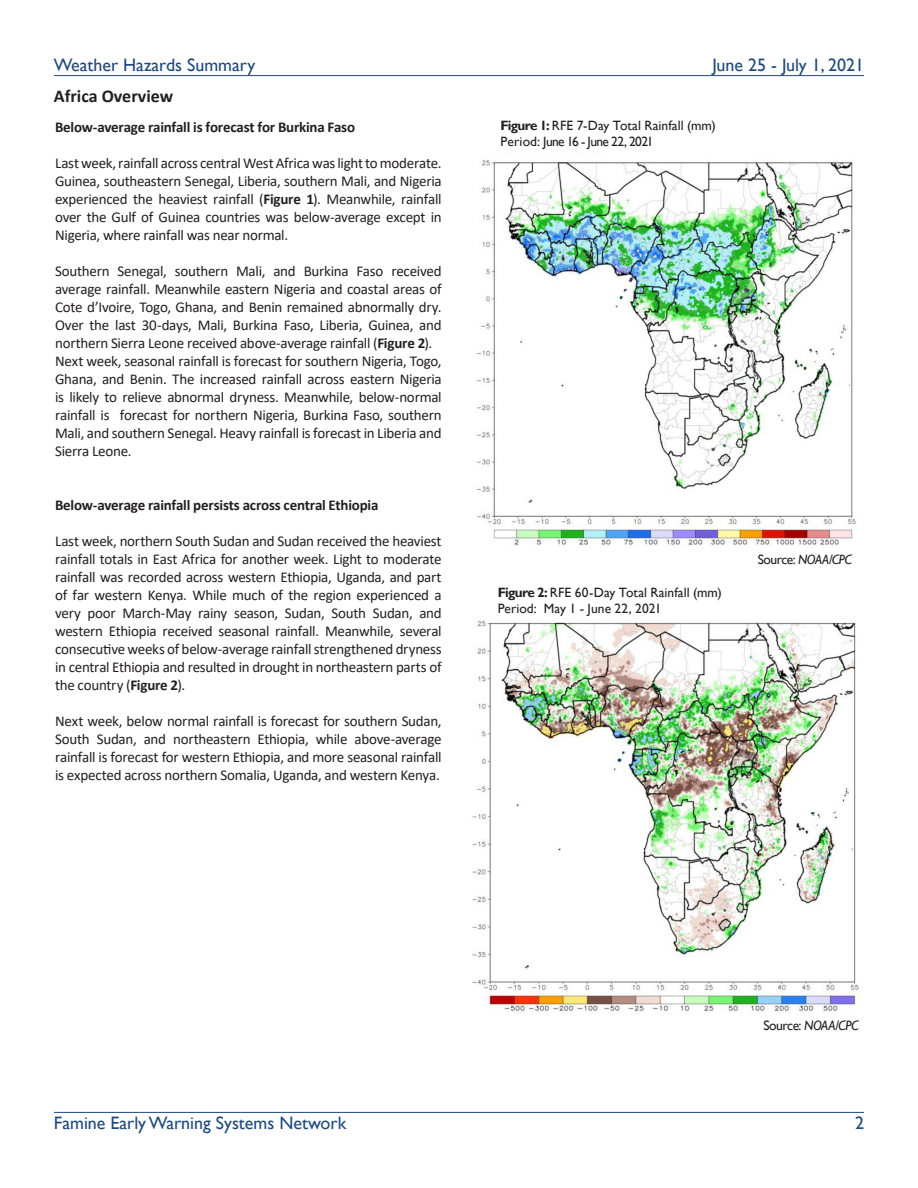
<style>
.page{position:relative;width:918px;height:1188px;background:#fff}
.page>*{position:absolute;margin:0;border:0;box-sizing:border-box;transform-origin:0 0}
.t1{font:18px "Gill Sans";color:#1f497d}
.t2{font:700 18px "Calibri";color:#231f20}
.t3{font:15px/18px "Calibri";letter-spacing:-.015em;color:#231f20;text-align:justify}
.t4{font:700 15px "Calibri";letter-spacing:-.015em;color:#231f20}
.t5{font:italic 13.65px "Gill Sans";letter-spacing:-.03em;color:#231f20}
.t6{font:13.5px "Gill Sans";color:#231f20}
.t7{font:13.5px "Gill Sans";letter-spacing:-.045em;color:#231f20}
.t8{font:italic 13.5px "Gill Sans";letter-spacing:-.03em;color:#231f20}
.s1{font-weight:700}
.s2{font-style:normal}
</style>
<div class="page">
<hr style="left:54px;top:1112px;width:810px;height:1px;background:#1f497d">
<hr style="left:54px;top:75px;width:810px;height:1px;background:#1f497d">
<img style="left:476px;top:160px;width:380px;height:385px">
<img style="left:472px;top:620px;width:388px;height:392px">
<p class="t1" style="left:54px;top:54px;width:203px">Weather Hazards Summary</p>
<p class="t1" style="left:712px;top:54px;width:153px">June 25 - July 1, 2021</p>
<p class="t2" style="left:54px;top:83px;width:121px">Africa Overview</p>
<p class="t4" style="left:55px;top:117px;width:302px">Below-average rainfall is forecast for Burkina Faso</p>
<p class="t3" style="left:55px;top:154px;width:388px">Last week, rainfall across central West Africa was light to moderate.<br>Guinea, southeastern Senegal, Liberia, southern Mali, and Nigeria experienced the heaviest rainfall (<span class="s1">Figure 1</span>). Meanwhile, rainfall over the Gulf of Guinea countries was below-average except in Nigeria, where rainfall was near normal.</p>
<p class="t3" style="left:55px;top:262px;width:388px">Southern Senegal, southern Mali, and Burkina Faso received average rainfall. Meanwhile eastern Nigeria and coastal areas of Cote d’Ivoire, Togo, Ghana, and Benin remained abnormally dry.<br>Over the last 30-days, Mali, Burkina Faso, Liberia, Guinea, and northern Sierra Leone received above-average rainfall (<span class="s1">Figure 2</span>).</p>
<p class="t3" style="left:55px;top:352px;width:388px">Next week, seasonal rainfall is forecast for southern Nigeria, Togo, Ghana, and Benin. The increased rainfall across eastern Nigeria is likely to relieve abnormal dryness. Meanwhile, below-normal rainfall is forecast for northern Nigeria, Burkina Faso, southern Mali, and southern Senegal. Heavy rainfall is forecast in Liberia and Sierra Leone.</p>
<p class="t4" style="left:55px;top:495px;width:325px">Below-average rainfall persists across central Ethiopia</p>
<p class="t3" style="left:55px;top:532px;width:388px">Last week, northern South Sudan and Sudan received the heaviest rainfall totals in East Africa for another week. Light to moderate rainfall was recorded across western Ethiopia, Uganda, and part of far western Kenya. While much of the region experienced a very poor March-May rainy season, Sudan, South Sudan, and western Ethiopia received seasonal rainfall. Meanwhile, several consecutive weeks of below-average rainfall strengthened dryness in central Ethiopia and resulted in drought in northeastern parts of the country (<span class="s1">Figure 2</span>).</p>
<p class="t3" style="left:55px;top:712px;width:388px">Next week, below normal rainfall is forecast for southern Sudan, South Sudan, and northeastern Ethiopia, while above-average rainfall is forecast for western Ethiopia, and more seasonal rainfall is expected across northern Somalia, Uganda, and western Kenya.</p>
<p class="t6" style="left:501px;top:118px;width:217px"><span class="s1">Figure 1:</span> RFE 7-Day Total Rainfall (mm)</p>
<p class="t7" style="left:501px;top:134px;width:154px">Period: June 16 - June 22, 2021</p>
<p class="t6" style="left:498px;top:584px;width:226px"><span class="s1">Figure 2:</span> RFE 60-Day Total Rainfall (mm)</p>
<p class="t6" style="left:498px;top:601px;width:165px">Period: May 1 - June 22, 2021</p>
<p class="t8" style="left:758px;top:552px;width:96px"><span class="s2">Source:</span> NOAA/CPC</p>
<p class="t5" style="left:763px;top:1017px;width:97px"><span class="s2">Source:</span> NOAA/CPC</p>
<p class="t1" style="left:54px;top:1113px;width:294px">Famine Early Warning Systems Network</p>
<p class="t1" style="left:855px;top:1113px;width:10px">2</p>
</div>
